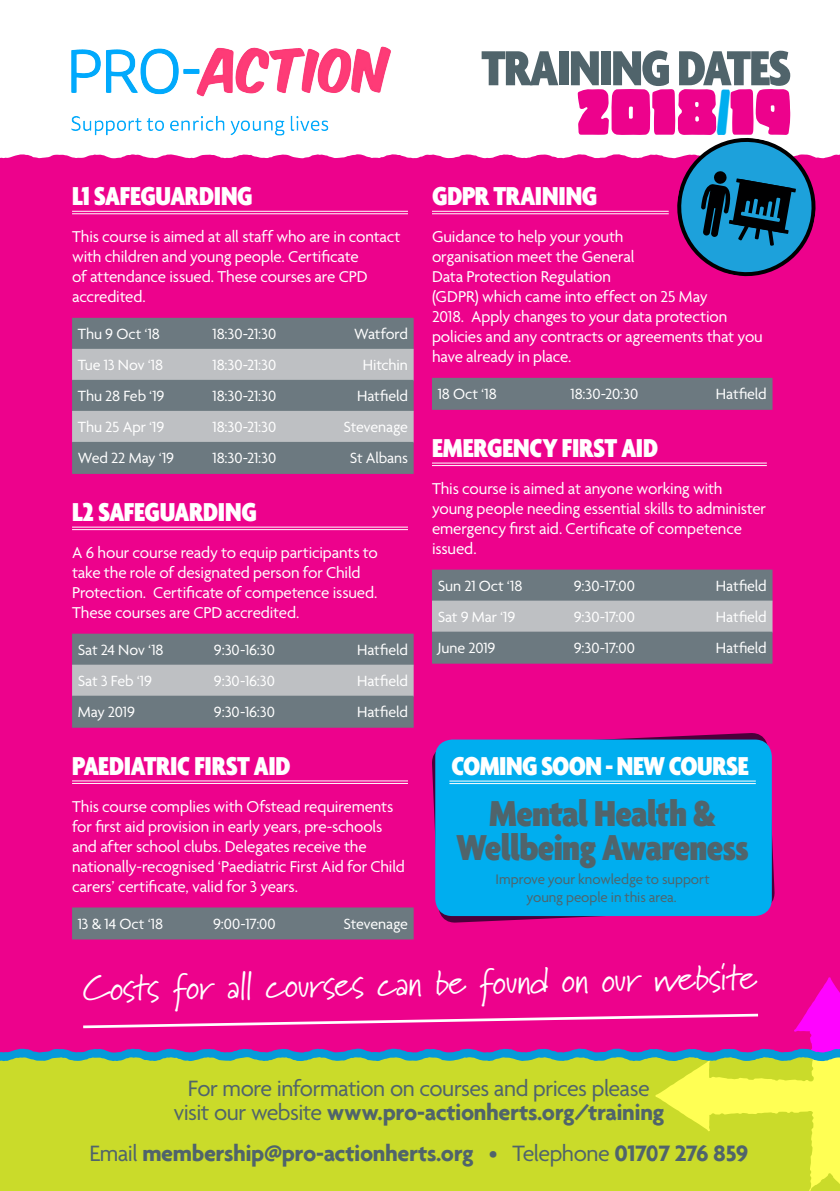
<style>
.page{position:relative;width:840px;height:1191px;background:#fff}
.page>*{position:absolute;margin:0;border:0;box-sizing:border-box;transform-origin:0 0}
.t1{font:60.4px "Copal Std Solid";color:#ed028c}
.t2{font:900 condensed 53.2px "Agenda";letter-spacing:-.03em;color:#50646b}
.t3{font:900 condensed 39px/34px "Agenda";letter-spacing:-.02em;color:#50646b;text-align:center}
.t4{font:36.6px "Marydale";color:#fff}
.t5{font:900 condensed 28px "Agenda";letter-spacing:-.015em;color:#fff}
.t6{font:24px/24px "Agenda";letter-spacing:-.025em;color:#50646b;text-align:center}
.t7{font:700 24px "Agenda";letter-spacing:-.02em;color:#50646b}
.t8{font:17px/20px "Agenda";letter-spacing:-.01em;color:#fff}
.t9{font:16px "Agenda";letter-spacing:-.005em;color:#fff}
.t10{font:15px/18px "Agenda";letter-spacing:-.005em;color:#50646b;text-align:center}
.s1{color:#00aeef}
.s2{font-weight:700}
.s3{font-weight:400}
</style>
<div class="page">
<div style="left:0;top:162px;width:839px;height:892px;background:#ed028c"></div>
<div style="left:72px;top:318px;width:341px;height:32px;background:#6c7980"></div>
<div style="left:72px;top:349px;width:341px;height:32px;background:#bec0c3"></div>
<div style="left:72px;top:380px;width:341px;height:32px;background:#6c7980"></div>
<div style="left:72px;top:411px;width:341px;height:32px;background:#bec0c3"></div>
<div style="left:72px;top:442px;width:341px;height:32px;background:#6c7980"></div>
<hr style="left:72px;top:527px;width:336px;height:1px;background:#fff">
<hr style="left:72px;top:529px;width:336px;height:1px;background:#fff">
<div style="left:72px;top:633px;width:341px;height:32px;background:#6c7980"></div>
<div style="left:72px;top:664px;width:341px;height:32px;background:#bec0c3"></div>
<div style="left:72px;top:695px;width:341px;height:32px;background:#6c7980"></div>
<hr style="left:72px;top:780px;width:336px;height:1px;background:#fff">
<hr style="left:72px;top:783px;width:336px;height:1px;background:#fff">
<div style="left:72px;top:907px;width:341px;height:32px;background:#6c7980"></div>
<div style="left:432px;top:378px;width:340px;height:32px;background:#6c7980"></div>
<hr style="left:432px;top:463px;width:334px;height:1px;background:#fff">
<hr style="left:432px;top:465px;width:334px;height:1px;background:#fff">
<div style="left:432px;top:569px;width:340px;height:32px;background:#6c7980"></div>
<div style="left:432px;top:600px;width:340px;height:32px;background:#bec0c3"></div>
<div style="left:432px;top:631px;width:340px;height:32px;background:#6c7980"></div>
<img style="left:71px;top:46px;width:320px;height:89px">
<svg style="left:0;top:977px;width:839px;height:214px"></svg>
<svg style="left:0;top:135px;width:839px;height:142px"></svg>
<svg style="left:432px;top:733px;width:342px;height:190px"></svg>
<div style="left:435px;top:739px;width:336px;height:177px;background:#00aeef;border-radius:17px"></div>
<hr style="left:449px;top:780px;width:306px;height:1px;background:#fff">
<hr style="left:449px;top:783px;width:306px;height:1px;background:#fff">
<h3 class="t5" style="left:72px;top:180px;width:182px">L1 SAFEGUARDING</h3>
<p class="t8" style="left:72px;top:226px;width:330px">This course is aimed at all staff who are in contact with children and young people. Certificate<br>of attendance issued. These courses are CPD accredited.</p>
<p class="t9" style="left:78px;top:324px;width:84px">Thu 9 Oct ‘18</p>
<p class="t9" style="left:212px;top:324px;width:65px">18:30-21:30</p>
<p class="t9" style="left:354px;top:324px;width:55px">Watford</p>
<p class="t9" style="left:78px;top:355px;width:87px">Tue 13 Nov ‘18</p>
<p class="t9" style="left:212px;top:355px;width:65px">18:30-21:30</p>
<p class="t9" style="left:362px;top:355px;width:47px">Hitchin</p>
<p class="t9" style="left:78px;top:386px;width:88px">Thu 28 Feb ‘19</p>
<p class="t9" style="left:212px;top:386px;width:65px">18:30-21:30</p>
<p class="t9" style="left:357px;top:386px;width:52px">Hatfield</p>
<p class="t9" style="left:78px;top:417px;width:88px">Thu 25 Apr ‘19</p>
<p class="t9" style="left:212px;top:417px;width:65px">18:30-21:30</p>
<p class="t9" style="left:343px;top:417px;width:66px">Stevenage</p>
<p class="t9" style="left:78px;top:448px;width:98px">Wed 22 May ‘19</p>
<p class="t9" style="left:212px;top:448px;width:65px">18:30-21:30</p>
<p class="t9" style="left:350px;top:448px;width:59px">St Albans</p>
<h3 class="t5" style="left:72px;top:495px;width:186px">L2 SAFEGUARDING</h3>
<p class="t8" style="left:72px;top:542px;width:307px">A 6 hour course ready to equip participants to take the role of designated person for Child Protection. Certificate of competence issued.<br>These courses are CPD accredited.</p>
<p class="t9" style="left:78px;top:640px;width:87px">Sat 24 Nov ‘18</p>
<p class="t9" style="left:214px;top:640px;width:62px">9:30-16:30</p>
<p class="t9" style="left:357px;top:640px;width:52px">Hatfield</p>
<p class="t9" style="left:78px;top:671px;width:76px">Sat 3 Feb ‘19</p>
<p class="t9" style="left:214px;top:671px;width:62px">9:30-16:30</p>
<p class="t9" style="left:357px;top:671px;width:52px">Hatfield</p>
<p class="t9" style="left:78px;top:702px;width:59px">May 2019</p>
<p class="t9" style="left:214px;top:702px;width:62px">9:30-16:30</p>
<p class="t9" style="left:357px;top:702px;width:52px">Hatfield</p>
<h3 class="t5" style="left:72px;top:749px;width:220px">PAEDIATRIC FIRST AID</h3>
<p class="t8" style="left:72px;top:796px;width:334px">This course complies with Ofstead requirements for first aid provision in early years, pre-schools and after school clubs. Delegates receive the nationally-recognised ‘Paediatric First Aid for Child carers’ certificate, valid for 3 years.</p>
<p class="t9" style="left:78px;top:914px;width:87px">13 &amp; 14 Oct ‘18</p>
<p class="t9" style="left:213px;top:914px;width:64px">9:00-17:00</p>
<p class="t9" style="left:343px;top:914px;width:66px">Stevenage</p>
<h2 class="t2" style="left:481px;top:37px;width:311px">TRAINING DATES</h2>
<h1 class="t1" style="left:577px;top:80px;width:215px">2018<span class="s1">/</span>19</h1>
<h3 class="t5" style="left:432px;top:180px;width:167px">GDPR TRAINING</h3>
<p class="t8" style="left:432px;top:226px;width:332px">Guidance to help your youth<br>organisation meet the General<br>Data Protection Regulation<br>(GDPR) which came into effect on 25 May<br>2018. Apply changes to your data protection policies and any contracts or agreements that you have already in place.</p>
<p class="t9" style="left:437px;top:384px;width:61px">18 Oct ‘18</p>
<p class="t9" style="left:570px;top:384px;width:69px">18:30-20:30</p>
<p class="t9" style="left:715px;top:384px;width:52px">Hatfield</p>
<h3 class="t5" style="left:432px;top:431px;width:228px">EMERGENCY FIRST AID</h3>
<p class="t8" style="left:432px;top:478px;width:335px">This course is aimed at anyone working with young people needing essential skills to administer emergency first aid. Certificate of competence issued.</p>
<p class="t9" style="left:437px;top:576px;width:86px">Sun 21 Oct ‘18</p>
<p class="t9" style="left:573px;top:576px;width:63px">9:30-17:00</p>
<p class="t9" style="left:715px;top:576px;width:52px">Hatfield</p>
<p class="t9" style="left:437px;top:607px;width:79px">Sat 9 Mar ‘19</p>
<p class="t9" style="left:573px;top:607px;width:63px">9:30-17:00</p>
<p class="t9" style="left:715px;top:607px;width:52px">Hatfield</p>
<p class="t9" style="left:437px;top:638px;width:59px">June 2019</p>
<p class="t9" style="left:573px;top:638px;width:63px">9:30-17:00</p>
<p class="t9" style="left:715px;top:638px;width:52px">Hatfield</p>
<h3 class="t5" style="left:451px;top:749px;width:298px">COMING SOON - NEW COURSE</h3>
<h3 class="t3" style="left:456px;top:796px;width:294px">Mental Health &amp;<br>Wellbeing Awareness</h3>
<p class="t10" style="left:495px;top:869px;width:215px">Improve your knowledge to support young people in this area.</p>
<h3 class="t4" style="left:82px;top:966px;width:675px;rotate:-1deg">Costs for all courses can be found on our website</h3>
<h3 class="t6" style="left:173px;top:1075px;width:492px">For more information on courses and prices please visit our website <span class="s2">www.pro-actionherts.org/training</span></h3>
<h3 class="t7" style="left:89px;top:1138px;width:660px"><span class="s3">Email</span> membership@pro-actionherts.org <span class="s3">• Telephone</span> 01707 276 859</h3>
</div>
